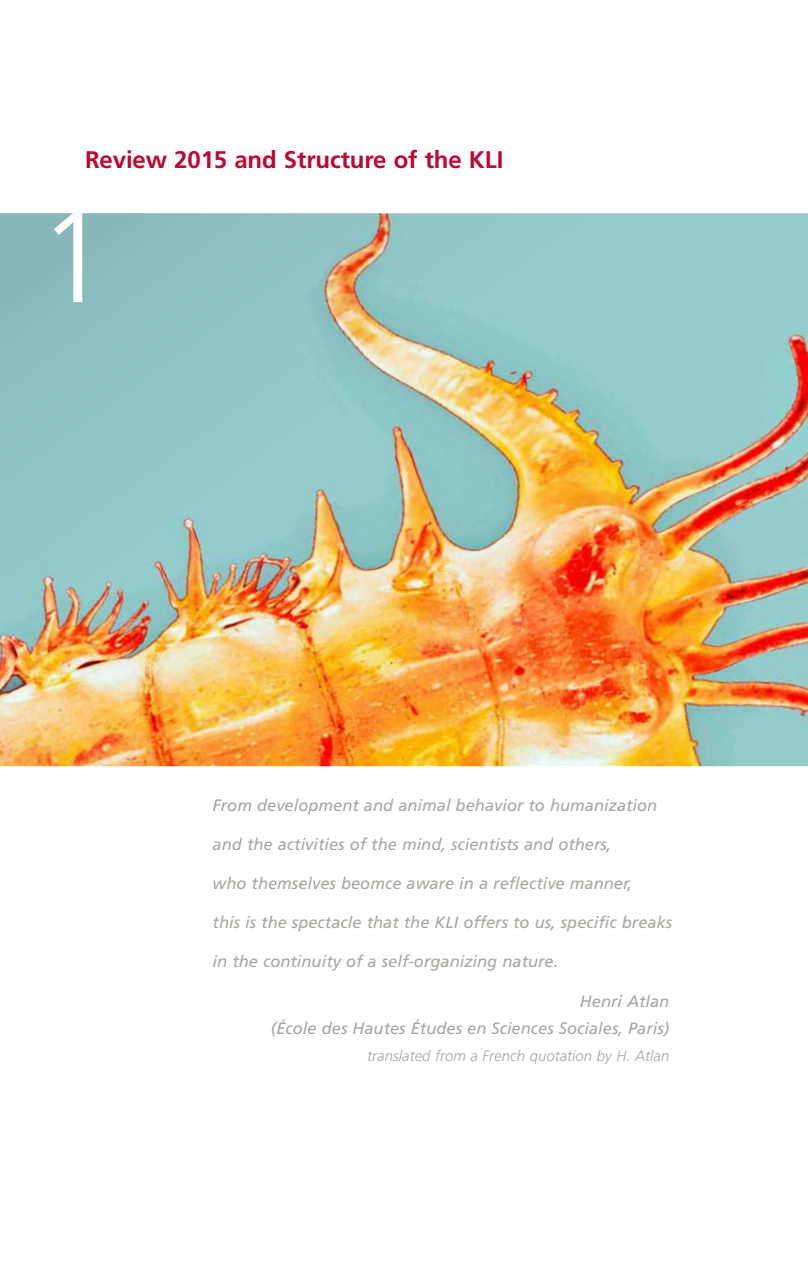
<style>
.page{position:relative;width:808px;height:1263px;background:#fff}
.page>*{position:absolute;margin:0;border:0;box-sizing:border-box;transform-origin:0 0}
.t1{font:300 129px "Frutiger";color:#fff}
.t2{font:700 24px "Frutiger";letter-spacing:-.005em;color:#be0831}
.t3{font:italic 16.5px/27px "Frutiger";color:#a7a7a2;text-align:right}
.t4{font:italic 300 15px "Frutiger";color:#a7a7a2}
</style>
<div class="page">
<img style="left:0;top:213px;width:808px;height:553px">
<h2 class="t2" style="left:85px;top:145px;width:420px">Review 2015 and Structure of the KLI</h2>
<h1 class="t1" style="left:38px;top:185px;width:73px">1</h1>
<p class="t3" style="left:213px;top:791px;width:446px">From development and animal behavior to humanization</p>
<p class="t3" style="left:213px;top:831px;width:400px">and the activities of the mind, scientists and others,</p>
<p class="t3" style="left:213px;top:870px;width:421px">who themselves beomce aware in a reflective manner,</p>
<p class="t3" style="left:213px;top:909px;width:461px">this is the spectacle that the KLI offers to us, specific breaks</p>
<p class="t3" style="left:213px;top:948px;width:347px">in the continuity of a self-organizing nature.</p>
<p class="t3" style="left:271px;top:987px;width:400px">Henri Atlan<br>(École des Hautes Études en Sciences Sociales, Paris)</p>
<p class="t4" style="left:367px;top:1047px;width:304px">translated from a French quotation by H. Atlan</p>
</div>
